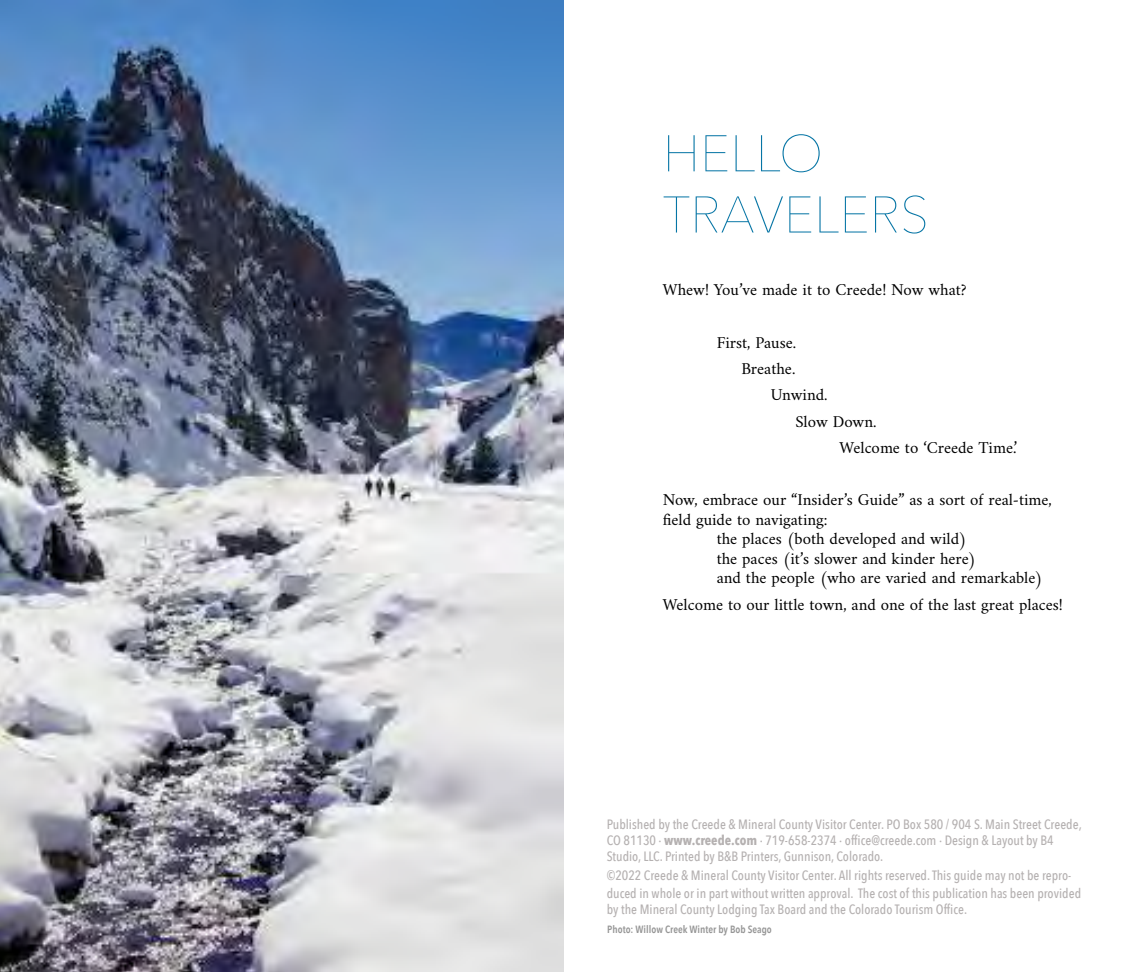
<style>
.page{position:relative;width:1127px;height:972px;background:#fff}
.page>*{position:absolute;margin:0;border:0;box-sizing:border-box;transform-origin:0 0}
.t1{font:200 51px/61.2px "Avenir Next";color:#0675a5}
.t2{font:16.8px "Amiri";color:#000}
.t3{font:500 13.5px/16.2px "Avenir Next Condensed";color:#b5b1b1}
.t4{font:600 10.5px "Avenir Next Condensed";color:#969696}
.s1{font-weight:700}
</style>
<div class="page">
<img style="left:0;top:0;width:563px;height:972px">
<h1 class="t1" style="left:662px;top:120px;width:268px">HELLO<br>TRAVELERS</h1>
<p class="t2" style="left:662px;top:280px;width:305px">Whew! You’ve made it to Creede! Now what?</p>
<p class="t2" style="left:716px;top:332px;width:81px">First, Pause.</p>
<p class="t2" style="left:741px;top:359px;width:56px">Breathe.</p>
<p class="t2" style="left:770px;top:385px;width:58px">Unwind.</p>
<p class="t2" style="left:795px;top:411px;width:83px">Slow Down.</p>
<p class="t2" style="left:839px;top:437px;width:179px">Welcome to ‘Creede Time.’</p>
<p class="t2" style="left:662px;top:490px;width:390px">Now, embrace our “Insider’s Guide” as a sort of real-time,</p>
<p class="t2" style="left:662px;top:509px;width:166px">field guide to navigating:</p>
<p class="t2" style="left:716px;top:529px;width:252px">the places (both developed and wild)</p>
<p class="t2" style="left:716px;top:548px;width:261px">the paces (it’s slower and kinder here)</p>
<p class="t2" style="left:716px;top:568px;width:327px">and the people (who are varied and remarkable)</p>
<p class="t2" style="left:662px;top:594px;width:401px">Welcome to our little town, and one of the last great places!</p>
<p class="t3" style="left:606px;top:816px;width:476px">Published by the Creede &amp; Mineral County Visitor Center. PO Box 580 / 904 S. Main Street Creede,<br>CO 81130 ∙ <span class="s1">www.creede.com</span> ∙ 719-658-2374 ∙ office@creede.com ∙ Design &amp; Layout by B4<br>Studio, LLC. Printed by B&amp;B Printers, Gunnison, Colorado.</p>
<p class="t3" style="left:606px;top:866px;width:476px;line-height:18.5px">©2022 Creede &amp; Mineral County Visitor Center. All rights reserved. This guide may not be repro&shy;duced in whole or in part without written approval. The cost of this publication has been provided</p>
<p class="t3" style="left:606px;top:901px;width:362px">by the Mineral County Lodging Tax Board and the Colorado Tourism Office.</p>
<p class="t4" style="left:607px;top:923px;width:166px">Photo: Willow Creek Winter by Bob Seago</p>
</div>
